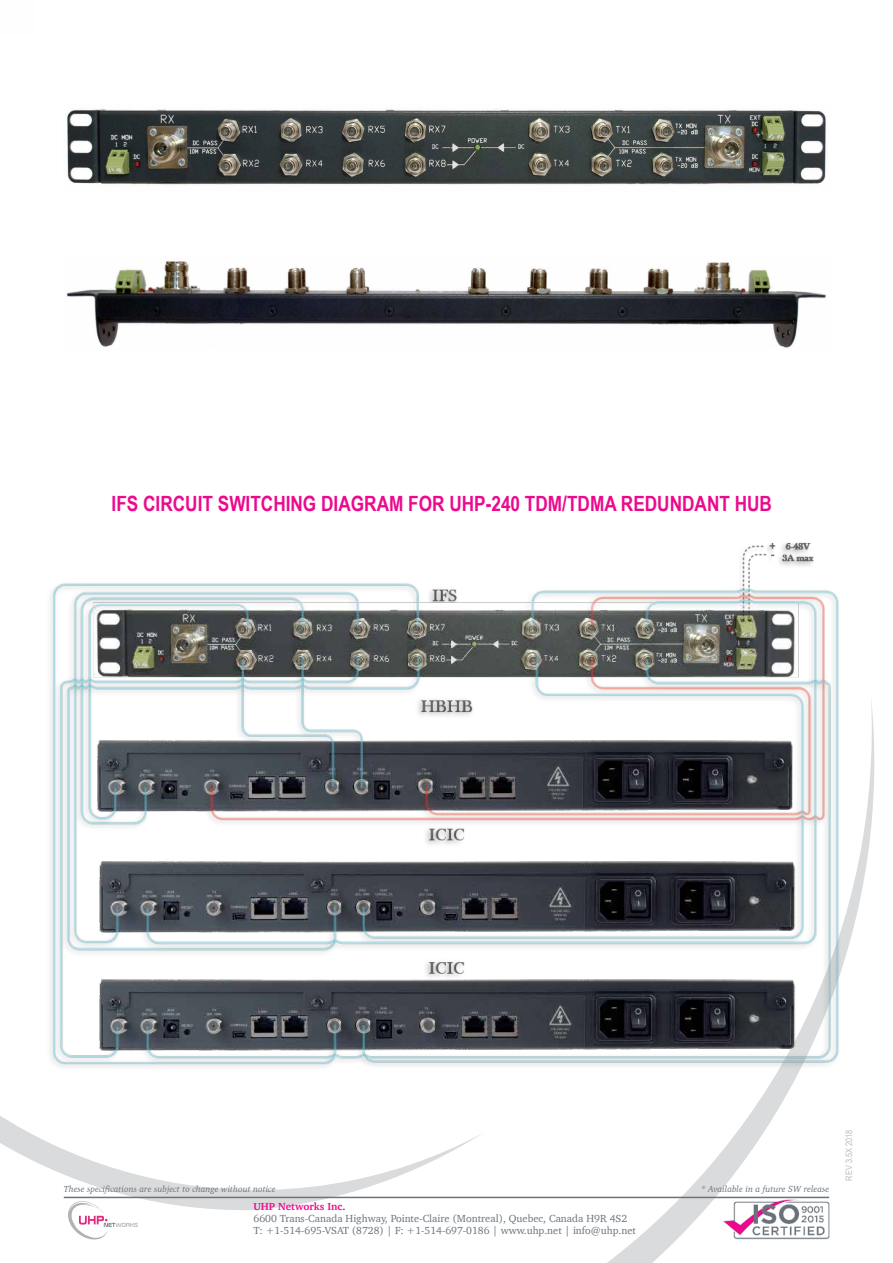
<style>
.page{position:relative;width:893px;height:1263px;background:#fff}
.page>*{position:absolute;margin:0;border:0;box-sizing:border-box;transform-origin:0 0}
.t1{font:700 21px "Arial Narrow";color:#ec098d}
.t2{font:10.5px/12px "Charter";color:#6a747b}
.t3{font:700 10.5px "Charter";color:#ec098d}
.t4{font:italic 9px "Charter";color:#6a747b}
.t5{font:9px "Arial Narrow";color:#babcbe}
</style>
<div class="page">
<svg style="left:0;top:700px;width:875px;height:563px"></svg>
<hr style="left:64px;top:1197px;width:765px;height:1px;background:#6a747b">
<svg style="left:68px;top:1201px;width:70px;height:38px"></svg>
<img style="left:722px;top:1198px;width:109px;height:43px">
<img style="left:67px;top:109px;width:759px;height:76px">
<img style="left:66px;top:261px;width:760px;height:87px">
<img style="left:35px;top:542px;width:816px;height:552px">
<h1 class="t1" style="left:112px;top:488px;width:662px">IFS CIRCUIT SWITCHING DIAGRAM FOR UHP-240 TDM/TDMA REDUNDANT HUB</h1>
<p class="t4" style="left:64px;top:1182px;width:213px">These specifications are subject to change without notice</p>
<p class="t4" style="left:701px;top:1182px;width:130px">* Available in a future SW release</p>
<p class="t3" style="left:254px;top:1197px;width:94px">UHP Networks Inc.</p>
<p class="t2" style="left:254px;top:1212px;width:384px">6600 Trans-Canada Highway, Pointe-Claire (Montreal), Quebec, Canada H9R 4S2<br>T: +1-514-695-VSAT (8728) | F: +1-514-697-0186 | www.uhp.net | info@uhp.net</p>
<p class="t5" style="left:842px;top:1180px;width:52px;rotate:-90deg">REV 3.5X 2018</p>
</div>
